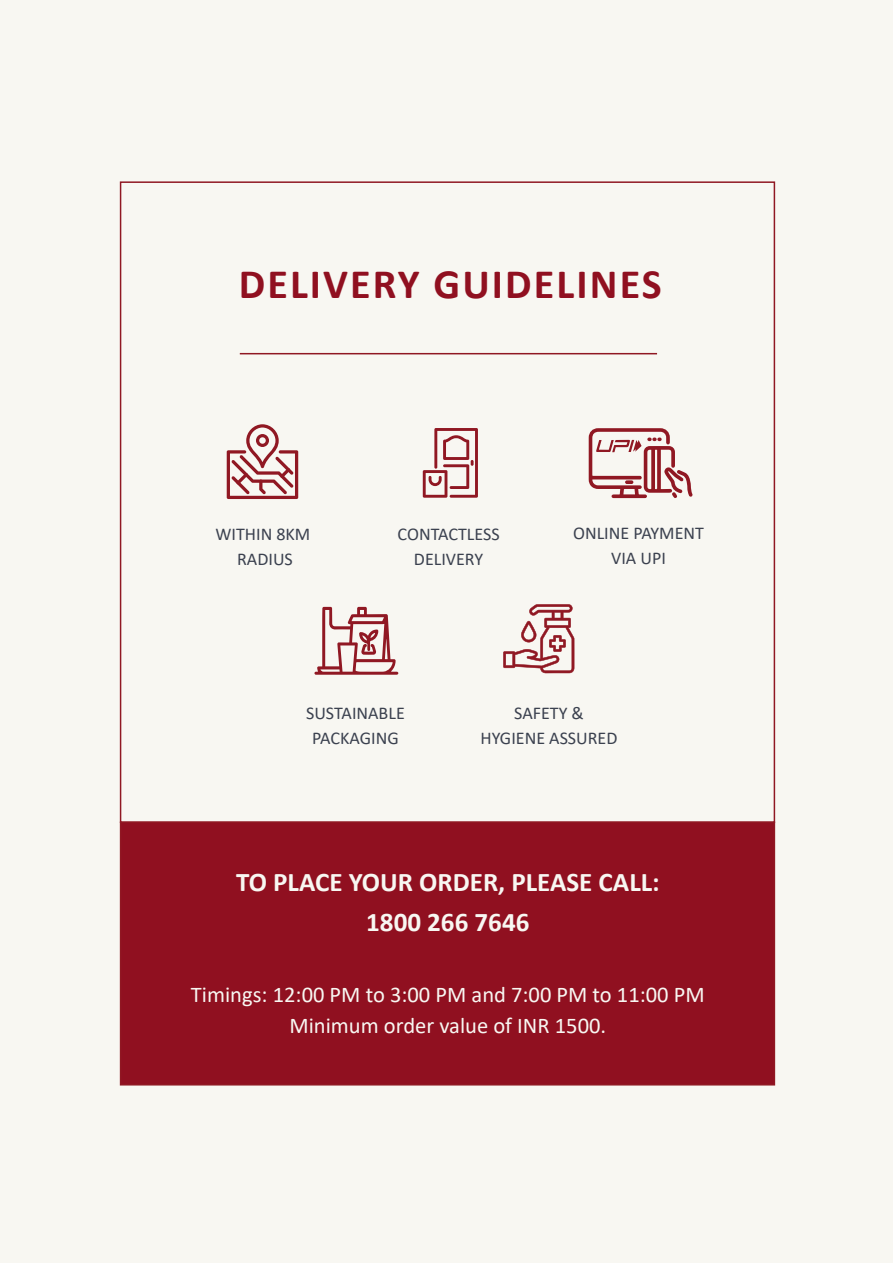
<style>
.page{position:relative;width:893px;height:1263px;background:#f8f7f2}
.page>*{position:absolute;margin:0;border:0;box-sizing:border-box;transform-origin:0 0}
.t1{font:700 42px "Calibri";letter-spacing:.05em;color:#901020}
.t2{font:700 27px/40px "Calibri";color:#f8f7f2;text-align:center}
.t3{font:22.5px/31px "Calibri";color:#f8f7f2;text-align:center}
.t4{font:18px/25px "Calibri";color:#3b414f;text-align:center}
</style>
<div class="page">
<hr style="left:240px;top:353px;width:417px;height:1px;background:#901823">
<svg style="left:227px;top:424px;width:71px;height:75px"></svg>
<svg style="left:423px;top:428px;width:55px;height:70px"></svg>
<svg style="left:589px;top:428px;width:104px;height:70px"></svg>
<svg style="left:314px;top:607px;width:84px;height:68px"></svg>
<svg style="left:503px;top:604px;width:71px;height:69px"></svg>
<div style="left:120px;top:821px;width:655px;height:264px;background:#901020"></div>
<h1 class="t1" style="left:239px;top:255px;width:424px">DELIVERY GUIDELINES</h1>
<p class="t4" style="left:216px;top:521px;width:96px">WITHIN 8KM<br>RADIUS</p>
<p class="t4" style="left:398px;top:521px;width:104px">CONTACTLESS<br>DELIVERY</p>
<p class="t4" style="left:573px;top:520px;width:132px">ONLINE PAYMENT<br>VIA UPI</p>
<p class="t4" style="left:306px;top:700px;width:100px">SUSTAINABLE<br>PACKAGING</p>
<p class="t4" style="left:480px;top:700px;width:139px">SAFETY &amp;<br>HYGIENE ASSURED</p>
<h2 class="t2" style="left:236px;top:862px;width:425px">TO PLACE YOUR ORDER, PLEASE CALL:<br>1800 266 7646</h2>
<p class="t3" style="left:191px;top:979px;width:515px">Timings: 12:00 PM to 3:00 PM and 7:00 PM to 11:00 PM<br>Minimum order value of INR 1500.</p>
</div>
